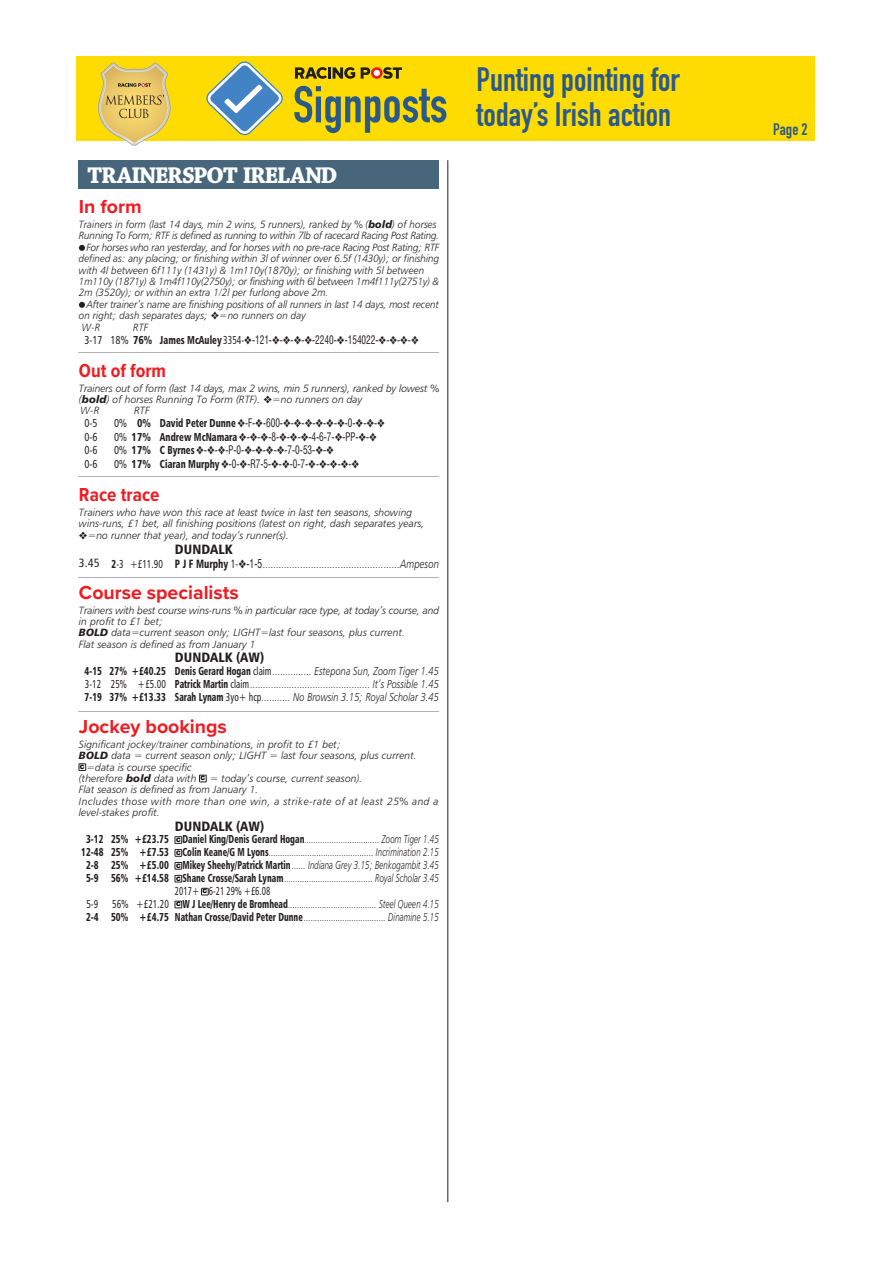
<style>
.page{position:relative;width:893px;height:1263px;background:#fff}
.page>*{position:absolute;margin:0;border:0;box-sizing:border-box;transform-origin:0 0}
.t1{font:51px "DIN Engschrift Std";color:#2b5a8a}
.t2{font:33.3px/34.5px "DIN Engschrift Std";color:#2b5a8a}
.t3{font:700 24px "RP Chaparral";color:#fff}
.t4{font:700 19.5px "Proxima Nova";color:#ee1d23}
.t5{font:700 19.5px "Proxima Nova Cond";color:#ee1d23}
.t6{font:16.5px "DIN Engschrift Std";color:#2b5a8a}
.t7{font:13.5px "Humanist 777 BT Black Condensed B";color:#231f20}
.t8{font:12px "Humanist 777 BT Light Italic B";color:#231f20;scale:.8 1}
.t9{font:11.55px/12.9px "Humanist 777 BT Light Italic B";color:#231f20;text-align:center;scale:.7 1}
.t10{font:condensed 11.55px "Swiss 721 BT";color:#231f20;scale:.81 1}
.t11{font:11.55px/12.9px "Humanist 777 BT Light Italic B";color:#231f20;text-align:justify;scale:.81 1}
.t12{font:11.55px "Humanist 777 BT Black Condensed B";color:#231f20;scale:.81 1}
.t13{font:11.55px "Humanist 777 BT Roman Condensed B";color:#231f20;scale:.75 1}
.t14{font:11.55px "Humanist 777 BT Roman Condensed B";color:#231f20;scale:.9 1}
.t15{font:10.5px/11.4px "Humanist 777 BT Light Italic B";color:#231f20}
.t16{font:10.5px "Humanist 777 BT Light Italic B";color:#231f20;scale:.96 1}
.t17{font:10.5px "Humanist 777 BT Light Italic B";letter-spacing:-.02em;color:#231f20;scale:.96 1}
.s1{font-family:"Humanist 777 BT Black Italic B"}
.s2{font-family:"Humanist 777 BT Roman Condensed B";font-stretch:normal}
.s3{font-family:"Humanist 777 BT Black Condensed B";font-stretch:normal}
.s4{font-family:"Humanist 777 BT Roman Condensed B"}
.s5{font-family:"Humanist 777 BT Black Condensed B";font-size:11.55px}
.s6{font-family:"Humanist 777 BT Roman Condensed B";font-size:11.55px}
.s7{font-family:"Humanist 777 BT Black Condensed B"}
.s8{font-family:"Swiss 721 BT";font-stretch:condensed}
.s9{font-family:"Swiss 721 BT";font-weight:900;font-size:6px;color:#000}
.s10{font-family:"Humanist 777 BT Light Italic B"}
</style>
<div class="page">
<div style="left:76px;top:56px;width:738px;height:85px;background:#ffdc01"></div>
<svg style="left:206px;top:61px;width:77px;height:74px"></svg>
<svg style="left:98px;top:62px;width:73px;height:83px"></svg>
<svg style="left:295px;top:67px;width:60px;height:12px"></svg>
<svg style="left:361px;top:67px;width:41px;height:12px"></svg>
<hr style="left:448px;top:160px;width:1px;height:1042px;background:#231f20">
<div style="left:79px;top:160px;width:360px;height:29px;background:#48667b"></div>
<svg style="left:79px;top:245px;width:6px;height:6px"></svg>
<svg style="left:79px;top:302px;width:6px;height:6px"></svg>
<hr style="left:79px;top:352px;width:360px;height:1px;background:#b2b2b2">
<hr style="left:79px;top:476px;width:360px;height:1px;background:#b2b2b2">
<hr style="left:79px;top:577px;width:360px;height:1px;background:#b2b2b2">
<hr style="left:79px;top:711px;width:360px;height:1px;background:#b2b2b2">
<div style="left:79px;top:763px;width:7px;height:8px;border:1px solid #231f20"></div>
<div style="left:199px;top:775px;width:7px;height:7px;border:1px solid #231f20"></div>
<div style="left:175px;top:836px;width:7px;height:7px;border:1px solid #231f20"></div>
<div style="left:175px;top:849px;width:7px;height:7px;border:1px solid #231f20"></div>
<div style="left:175px;top:862px;width:7px;height:7px;border:1px solid #231f20"></div>
<div style="left:175px;top:875px;width:7px;height:7px;border:1px solid #231f20"></div>
<div style="left:201px;top:888px;width:7px;height:7px;border:1px solid #231f20"></div>
<div style="left:175px;top:901px;width:7px;height:7px;border:1px solid #231f20"></div>
<h1 class="t1" style="left:293px;top:86px;width:156px">Signposts</h1>
<h3 class="t3" style="left:87px;top:161px;width:251px">TRAINERSPOT IRELAND</h3>
<h3 class="t4" style="left:79px;top:198px;width:64px">In form</h3>
<p class="t16" style="left:79px;top:220px;width:374px">Trainers in form (last 14 days, min 2 wins, 5 runners), ranked by % (<span class="s1">bold</span>) of horses</p>
<p class="t17" style="left:79px;top:231px;width:377px">Running To Form; RTF is defined as running to within 7lb of racecard Racing Post Rating.</p>
<p class="t17" style="left:86px;top:243px;width:369px">For horses who ran yesterday, and for horses with no pre-race Racing Post Rating; RTF</p>
<p class="t16" style="left:79px;top:254px;width:377px">defined as: any placing; or finishing within 3l of winner over 6.5f (1430y); or finishing</p>
<p class="t16" style="left:79px;top:266px;width:361px">with 4l between 6f111y (1431y) &amp; 1m110y(1870y); or finishing with 5l between</p>
<p class="t17" style="left:79px;top:277px;width:377px">1m110y (1871y) &amp; 1m4f110y(2750y); or finishing with 6l between 1m4f111y(2751y) &amp;</p>
<p class="t16" style="left:79px;top:288px;width:262px">2m (3520y); or within an extra 1/2l per furlong above 2m.</p>
<p class="t16" style="left:86px;top:300px;width:369px">After trainer’s name are finishing positions of all runners in last 14 days, most recent</p>
<p class="t16" style="left:79px;top:311px;width:238px">on right; dash separates days; ❖=no runners on day</p>
<p class="t16" style="left:82px;top:323px;width:21px">W-R</p>
<p class="t16" style="left:133px;top:323px;width:17px">RTF</p>
<p class="t10" style="left:84px;top:333px;width:414px"><span class="s2">3-17 18%</span> <span class="s3">76% James McAuley</span> <span class="s2">3354-</span>❖-121-❖-❖-❖-❖-2240-❖-154022-❖-❖-❖-❖</p>
<h3 class="t5" style="left:79px;top:362px;width:89px">Out of form</h3>
<p class="t15" style="left:79px;top:383px;width:362px">Trainers out of form (last 14 days, max 2 wins, min 5 runners), ranked by lowest % (<span class="s1">bold</span>) of horses Running To Form (RTF). ❖=no runners on day<br>W-R</p>
<p class="t15" style="left:134px;top:406px;width:17px">RTF</p>
<p class="t14" style="left:84px;top:419px;width:16px">0-5</p>
<p class="t10" style="left:114px;top:416px;width:336px"><span class="s2">0%</span> <span class="s3">0% David Peter Dunne</span> ❖-F-❖-600-❖-❖-❖-❖-❖-❖-0-❖-❖-❖</p>
<p class="t14" style="left:84px;top:432px;width:16px">0-6</p>
<p class="t10" style="left:114px;top:430px;width:326px"><span class="s2">0%</span> <span class="s3">17% Andrew McNamara</span> ❖-❖-❖-8-❖-❖-❖-4-6-7-❖-PP-❖-❖</p>
<p class="t14" style="left:84px;top:446px;width:16px">0-6</p>
<p class="t10" style="left:114px;top:443px;width:273px"><span class="s2">0%</span> <span class="s3">17% C Byrnes</span> ❖-❖-❖-P-0-❖-❖-❖-❖-7-0-53-❖-❖</p>
<p class="t14" style="left:84px;top:459px;width:16px">0-6</p>
<p class="t10" style="left:114px;top:457px;width:304px"><span class="s2">0%</span> <span class="s3">17% Ciaran Murphy</span> ❖-0-❖-R7-5-❖-❖-0-7-❖-❖-❖-❖-❖</p>
<h3 class="t5" style="left:79px;top:486px;width:82px">Race trace</h3>
<p class="t15" style="left:79px;top:507px;width:347px">Trainers who have won this race at least twice in last ten seasons, showing wins-runs, £1 bet, all finishing positions (latest on right, dash separates years,</p>
<p class="t15" style="left:79px;top:530px;width:212px">❖=no runner that year), and today’s runner(s).</p>
<p class="t7" style="left:175px;top:544px;width:59px">DUNDALK</p>
<p class="t8" style="left:79px;top:559px;width:452px"><span class="s4">3.45</span> <span class="s5">2</span><span class="s6">-3 +£11.90</span> <span class="s7">P J F Murphy</span> <span class="s4">1-</span>❖<span class="s8">-1-5</span>...................................................Ampeson</p>
<h3 class="t4" style="left:79px;top:584px;width:161px">Course specialists</h3>
<p class="t15" style="left:79px;top:605px;width:362px">Trainers with best course wins-runs % in particular race type, at today’s course, and in profit to £1 bet;<br><span class="s1">BOLD</span> data=current season only; LIGHT=last four seasons, plus current.<br>Flat season is defined as from January 1</p>
<p class="t7" style="left:175px;top:652px;width:91px">DUNDALK (AW)</p>
<p class="t11" style="left:85px;top:665px;width:439px"><span class="s7">4-15 27% +£40.25 Denis Gerard Hogan</span> <span class="s4">claim</span>............... Estepona Sun, Zoom Tiger 1.45<br><span class="s4">3-12 25% +£5.00</span> <span class="s7">Patrick Martin</span> <span class="s4">claim</span> .............................................. It’s Possible 1.45<br><span class="s7">7-19 37% +£13.33 Sarah Lynam</span> <span class="s4">3yo+ hcp</span>........... No Browsin 3.15; Royal Scholar 3.45</p>
<h3 class="t4" style="left:79px;top:718px;width:149px">Jockey bookings</h3>
<p class="t15" style="left:79px;top:739px;width:361px">Significant jockey/trainer combinations, in profit to £1 bet;<br><span class="s1">BOLD</span> data = current season only; LIGHT = last four seasons, plus current.<br><sup>C</sup> =data is course specific<br>(therefore <span class="s1">bold</span> data with <sup>C</sup> = today’s course, current season).<br>Flat season is defined as from January 1.<br>Includes those with more than one win, a strike-rate of at least 25% and a level-stakes profit.</p>
<p class="t7" style="left:175px;top:820px;width:91px">DUNDALK (AW)</p>
<p class="t9" style="left:81px;top:834px;width:513px"><span class="s7">3-12 25% +£23.75</span> <span class="s9">C</span> <span class="s7">Daniel King/Denis Gerard Hogan</span>................................. Zoom Tiger 1.45<br><span class="s7">12-48 25% +£7.53</span> <span class="s9">C</span> <span class="s7">Colin Keane/G M Lyons</span>.............................................. Incrimination 2.15</p>
<p class="t12" style="left:86px;top:860px;width:437px">2-8 25% +£5.00 <span class="s9">C</span> Mikey Sheehy/Patrick Martin <span class="s10">...... Indiana Grey 3.15; Benkogambit 3.45</span></p>
<p class="t9" style="left:86px;top:872px;width:506px"><span class="s7">5-9 56% +£14.58</span> <span class="s9">C</span> <span class="s7">Shane Crosse/Sarah Lynam</span>....................................... Royal Scholar 3.45</p>
<p class="t13" style="left:175px;top:886px;width:129px">2017+ <span class="s9">C</span> 6-21 29% +£6.08</p>
<p class="t9" style="left:86px;top:898px;width:506px;text-align:left"><span class="s4">5-9 56% +£21.20</span> <span class="s9">C</span> <span class="s7">W J Lee/Henry de Bromhead</span>....................................... Steel Queen 4.15<br><span class="s7">2-4 50% +£4.75 Nathan Crosse/David Peter Dunne</span> .................................... Dinamine 5.15</p>
<h2 class="t2" style="left:477px;top:65px;width:205px">Punting pointing for today’s Irish action</h2>
<h3 class="t6" style="left:773px;top:123px;width:36px">Page 2</h3>
</div>
